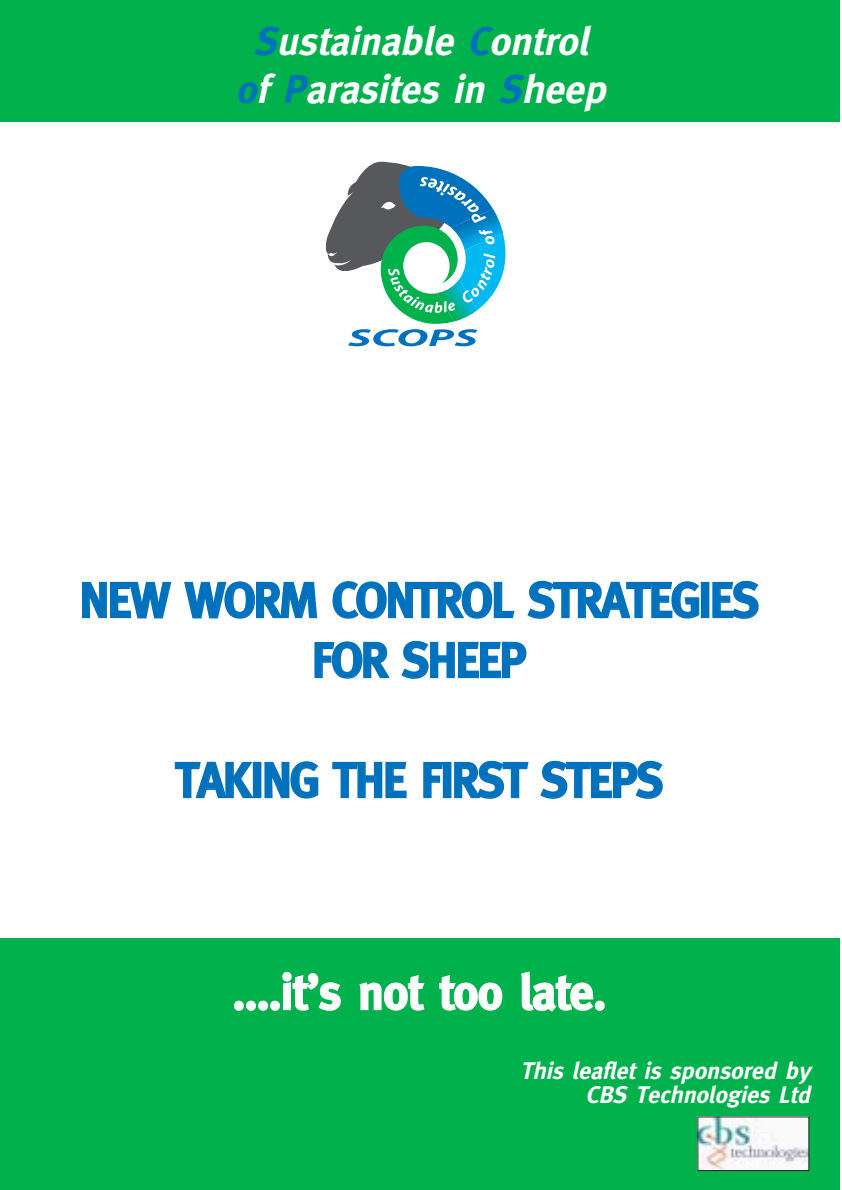
<style>
.page{position:relative;width:842px;height:1190px;background:#fff}
.page>*{position:absolute;margin:0;border:0;box-sizing:border-box;transform-origin:0 0}
.t1{font:700 50px/60px "Meta";letter-spacing:-.045em;color:#0071bc;text-align:center}
.t2{font:700 50px "Meta";letter-spacing:-.01em;color:#fff}
.t3{font:italic 700 40px/48px "Meta";color:#fff;text-align:center}
.t4{font:italic 700 24px/24px "Meta";color:#fff;text-align:right}
.s1{color:#0071bc}
</style>
<div class="page">
<div style="left:0;top:0;width:840px;height:121px;background:#00b14c"></div>
<svg style="left:326px;top:162px;width:179px;height:184px"></svg>
<div style="left:1px;top:938px;width:839px;height:252px;background:#00b14c"></div>
<img style="left:699px;top:1118px;width:108px;height:51px">
<div style="left:697px;top:1116px;width:112px;height:55px;border:1px solid #231f1f"></div>
<p class="t3" style="left:236px;top:22px;width:380px"><span class="s1">S</span>ustainable <span class="s1">C</span>ontrol<br><span class="s1">o</span>f <span class="s1">P</span>arasites in <span class="s1">S</span>heep</p>
<p class="t1" style="left:79px;top:575px;width:682px">NEW WORM CONTROL STRATEGIES<br>FOR SHEEP</p>
<p class="t1" style="left:175px;top:755px;width:490px">TAKING THE FIRST STEPS</p>
<p class="t2" style="left:233px;top:974px;width:375px">….it’s not too late.</p>
<p class="t4" style="left:520px;top:1062px;width:296px">This leaflet is sponsored by<br>CBS Technologies Ltd</p>
</div>
